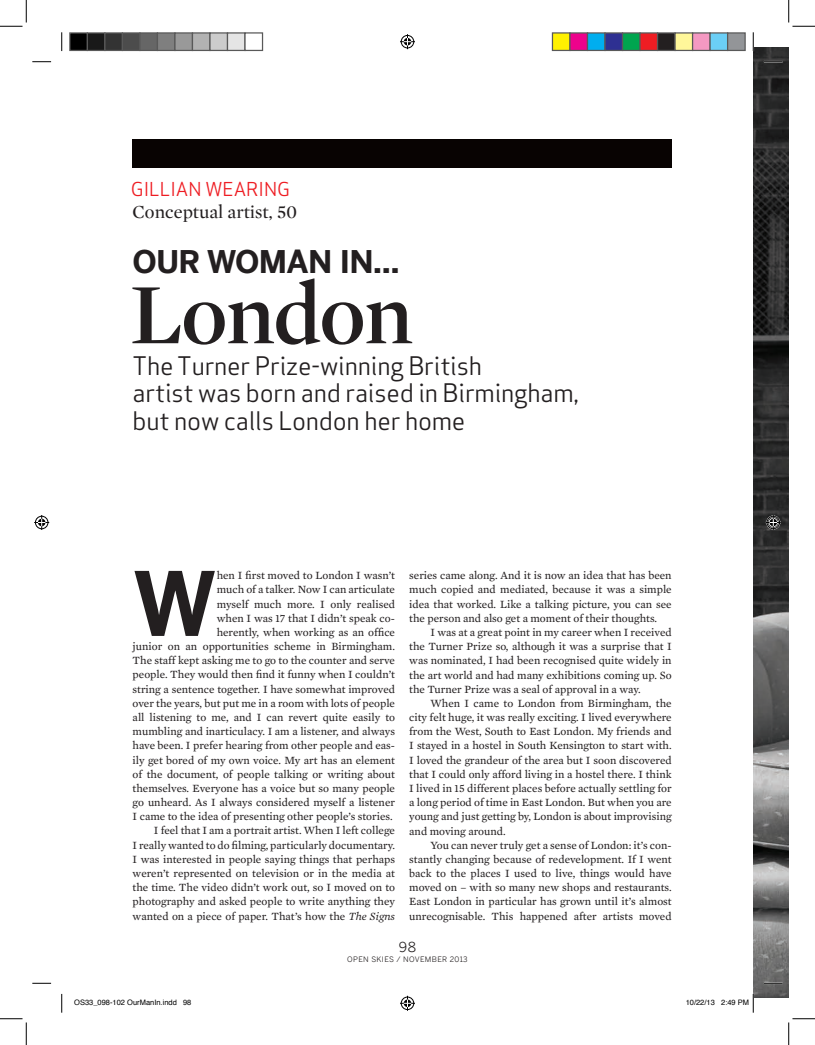
<style>
.page{position:relative;width:815px;height:1045px;background:#fff}
.page>*{position:absolute;margin:0;border:0;box-sizing:border-box;transform-origin:0 0}
.t1{font:700 87.88px "Benton Sans";color:#231f20}
.t2{font:600 87.5px "Mercury Display";letter-spacing:-.02em;color:#231f20}
.t3{font:700 31.25px "Benton Sans";letter-spacing:-.02em;color:#231f20}
.t4{font:25px/27.5px "Apex Sans";letter-spacing:-.01em;color:#231f20}
.t5{font:18.75px "Mercury Display";color:#231f20}
.t6{font:18.75px "Apex Sans";color:#ee1d23}
.t7{font:13.75px "Benton Sans";color:#231f20}
.t8{font:11.25px/14.1px "Mercury Text G2";color:#231f20;text-align:justify}
.t9{font:7.5px "Helvetica";color:#000}
.t10{font:7.5px "Benton Sans";letter-spacing:.05em;color:#231f20}
.s1{font-style:italic}
</style>
<div class="page">
<img style="left:753px;top:48px;width:35px;height:949px">
<div style="left:133px;top:140px;width:538px;height:28px;background:#080302"></div>
<svg style="left:32px;top:61px;width:19px;height:1px"></svg>
<svg style="left:763px;top:61px;width:19px;height:1px"></svg>
<svg style="left:32px;top:982px;width:19px;height:2px"></svg>
<svg style="left:763px;top:982px;width:19px;height:2px"></svg>
<svg style="left:61px;top:32px;width:1px;height:19px"></svg>
<svg style="left:61px;top:994px;width:1px;height:18px"></svg>
<svg style="left:752px;top:32px;width:1px;height:19px"></svg>
<svg style="left:0;top:1px;width:27px;height:26px"></svg>
<svg style="left:0;top:1018px;width:27px;height:27px"></svg>
<svg style="left:788px;top:1px;width:26px;height:26px"></svg>
<svg style="left:788px;top:1018px;width:26px;height:27px"></svg>
<svg style="left:400px;top:34px;width:15px;height:15px"></svg>
<svg style="left:400px;top:995px;width:15px;height:15px"></svg>
<svg style="left:34px;top:515px;width:15px;height:15px"></svg>
<svg style="left:765px;top:515px;width:15px;height:15px"></svg>
<div style="left:70px;top:33px;width:17px;height:17px;background:#000"></div>
<div style="left:69px;top:32px;width:19px;height:19px;border:1px solid #595959"></div>
<div style="left:87px;top:33px;width:18px;height:17px;background:#191919"></div>
<div style="left:87px;top:32px;width:18px;height:19px;border:1px solid #595959"></div>
<div style="left:105px;top:33px;width:17px;height:17px;background:#333"></div>
<div style="left:104px;top:32px;width:19px;height:19px;border:1px solid #595959"></div>
<div style="left:122px;top:33px;width:18px;height:17px;background:#4c4c4c"></div>
<div style="left:122px;top:32px;width:18px;height:19px;border:1px solid #595959"></div>
<div style="left:140px;top:33px;width:17px;height:17px;background:#666"></div>
<div style="left:139px;top:32px;width:19px;height:19px;border:1px solid #595959"></div>
<div style="left:157px;top:33px;width:18px;height:17px;background:#7f7f7f"></div>
<div style="left:157px;top:32px;width:18px;height:19px;border:1px solid #595959"></div>
<div style="left:175px;top:33px;width:17px;height:17px;background:#999"></div>
<div style="left:174px;top:32px;width:19px;height:19px;border:1px solid #595959"></div>
<div style="left:192px;top:33px;width:18px;height:17px;background:#b2b2b2"></div>
<div style="left:192px;top:32px;width:18px;height:19px;border:1px solid #595959"></div>
<div style="left:210px;top:33px;width:17px;height:17px;background:#ccc"></div>
<div style="left:209px;top:32px;width:19px;height:19px;border:1px solid #595959"></div>
<div style="left:227px;top:33px;width:18px;height:17px;background:#e5e5e5"></div>
<div style="left:227px;top:32px;width:18px;height:19px;border:1px solid #595959"></div>
<div style="left:244px;top:32px;width:19px;height:19px;border:1px solid #595959"></div>
<div style="left:552px;top:33px;width:18px;height:17px;background:#fff101"></div>
<div style="left:551px;top:32px;width:19px;height:19px;border:1px solid #595959"></div>
<div style="left:570px;top:33px;width:17px;height:17px;background:#ed028c"></div>
<div style="left:569px;top:32px;width:19px;height:19px;border:1px solid #595959"></div>
<div style="left:587px;top:33px;width:18px;height:17px;background:#00aeef"></div>
<div style="left:586px;top:32px;width:19px;height:19px;border:1px solid #595959"></div>
<div style="left:605px;top:33px;width:17px;height:17px;background:#2e3092"></div>
<div style="left:604px;top:32px;width:19px;height:19px;border:1px solid #595959"></div>
<div style="left:622px;top:33px;width:18px;height:17px;background:#00a54f"></div>
<div style="left:621px;top:32px;width:19px;height:19px;border:1px solid #595959"></div>
<div style="left:640px;top:33px;width:17px;height:17px;background:#ee1d23"></div>
<div style="left:639px;top:32px;width:19px;height:19px;border:1px solid #595959"></div>
<div style="left:657px;top:33px;width:18px;height:17px;background:#231f20"></div>
<div style="left:656px;top:32px;width:19px;height:19px;border:1px solid #595959"></div>
<div style="left:675px;top:33px;width:17px;height:17px;background:#fff79a"></div>
<div style="left:674px;top:32px;width:19px;height:19px;border:1px solid #595959"></div>
<div style="left:692px;top:33px;width:18px;height:17px;background:#f499c2"></div>
<div style="left:691px;top:32px;width:19px;height:19px;border:1px solid #595959"></div>
<div style="left:710px;top:33px;width:17px;height:17px;background:#6bcff6"></div>
<div style="left:709px;top:32px;width:19px;height:19px;border:1px solid #595959"></div>
<div style="left:727px;top:33px;width:18px;height:17px;background:#939598"></div>
<div style="left:726px;top:32px;width:19px;height:19px;border:1px solid #595959"></div>
<svg style="left:752px;top:994px;width:1px;height:18px"></svg>
<h3 class="t6" style="left:131px;top:177px;width:161px">GILLIAN WEARING</h3>
<h3 class="t5" style="left:133px;top:201px;width:166px">Conceptual artist, 50</h3>
<h3 class="t3" style="left:133px;top:242px;width:268px">OUR WOMAN IN…</h3>
<h2 class="t2" style="left:130px;top:264px;width:285px">London</h2>
<h3 class="t4" style="left:133px;top:351px;width:448px">The Turner Prize-winning British<br>artist was born and raised in Birmingham, but now calls London her home</h3>
<p class="t8" style="left:133px;top:568px;width:264px;text-align:right">hen I first moved to London I wasn’t<br>much of a talker. Now I can articulate<br>myself much more. I only realised<br>when I was 17 that I didn’t speak co-<br>herently, when working as an office<br>junior on an opportunities scheme in Birmingham.<br>The staff kept asking me to go to the counter and serve people. They would then find it funny when I couldn’t string a sentence together. I have somewhat improved over the years, but put me in a room with lots of people all listening to me, and I can revert quite easily to mumbling and inarticulacy. I am a listener, and always have been. I prefer hearing from other people and eas&shy;ily get bored of my own voice. My art has an element of the document, of people talking or writing about themselves. Everyone has a voice but so many people go unheard. As I always considered myself a listener I came to the idea of presenting other people’s stories.<br>I feel that I am a portrait artist. When I left college<br>I really wanted to do filming, particularly documentary.<br>I was interested in people saying things that perhaps weren’t represented on television or in the media at the time. The video didn’t work out, so I moved on to photography and asked people to write anything they wanted on a piece of paper. That’s how the <span class="s1">The Signs</span></p>
<p class="t8" style="left:409px;top:568px;width:264px">series came along. And it is now an idea that has been much copied and mediated, because it was a simple idea that worked. Like a talking picture, you can see the person and also get a moment of their thoughts.</p>
<h1 class="t1" style="left:133px;top:551px;width:85px">W</h1>
<p class="t8" style="left:409px;top:625px;width:264px;text-indent:21px">I was at a great point in my career when I received the Turner Prize so, although it was a surprise that I was nominated, I had been recognised quite widely in the art world and had many exhibitions coming up. So the Turner Prize was a seal of approval in a way.</p>
<p class="t8" style="left:409px;top:696px;width:264px;text-indent:21px">When I came to London from Birmingham, the city felt huge, it was really exciting. I lived everywhere from the West, South to East London. My friends and I stayed in a hostel in South Kensington to start with.<br>I loved the grandeur of the area but I soon discovered that I could only afford living in a hostel there. I think I lived in 15 different places before actually settling for a long period of time in East London. But when you are young and just getting by, London is about improvising and moving around.</p>
<p class="t8" style="left:409px;top:838px;width:264px;text-indent:21px">You can never truly get a sense of London: it’s con&shy;stantly changing because of redevelopment. If I went back to the places I used to live, things would have moved on – with so many new shops and restaurants.<br>East London in particular has grown until it’s almost unrecognisable. This happened after artists moved</p>
<p class="t7" style="left:398px;top:939px;width:19px">98</p>
<p class="t10" style="left:347px;top:954px;width:122px">OPEN SKIES / NOVEMBER 2013</p>
<p class="t9" style="left:74px;top:999px;width:119px">OS33_098-102 OurManIn.indd 98</p>
<p class="t9" style="left:685px;top:999px;width:65px">10/22/13 2:49 PM</p>
</div>
